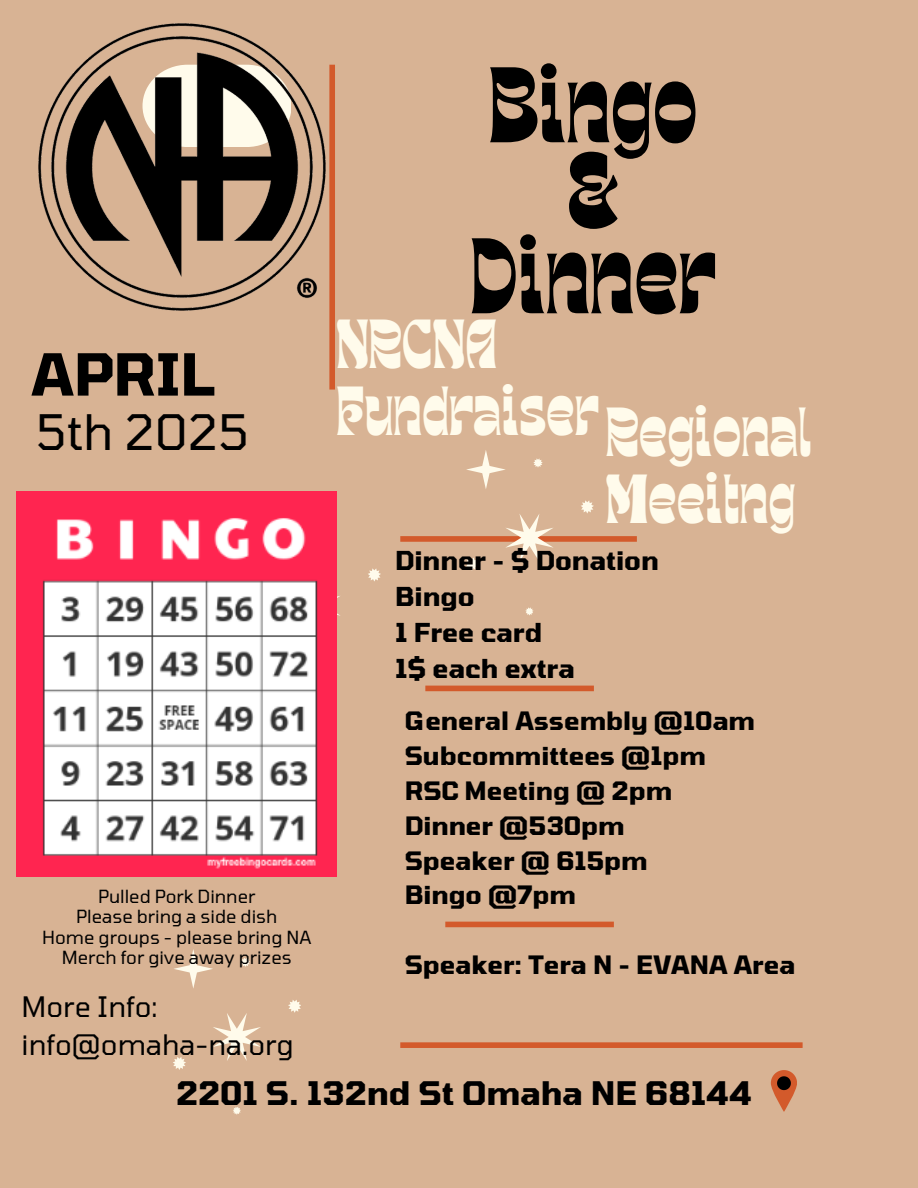
<style>
.page{position:relative;width:918px;height:1188px;background:#d8b394}
.page>*{position:absolute;margin:0;border:0;box-sizing:border-box;transform-origin:0 0}
.t1{font:75px/85.5px "TANMOONLIGHT DISPLAY";color:#000;text-align:center}
.t2{font:700 57.45px "Tomorrow";color:#000}
.t3{font:48.6px "Tomorrow";color:#000}
.t4{font:48.45px/66.9px "TANMOONLIGHT DISPLAY";color:#fffbeb}
.t5{font:700 32.25px "Tomorrow";color:#000}
.t6{font:28.05px "Tomorrow";color:#000}
.t7{font:700 25.95px/36px "Tomorrow";color:#000}
.t8{font:700 25.2px "Tomorrow";color:#000}
.t9{font:18px "Tomorrow";color:#000}
</style>
<div class="page">
<svg style="left:771px;top:1070px;width:26px;height:42px"></svg>
<div style="left:329px;top:65px;width:6px;height:325px;background:#d35a2b"></div>
<div style="left:400px;top:536px;width:237px;height:6px;background:#d35a2b"></div>
<div style="left:425px;top:686px;width:169px;height:5px;background:#d35a2b"></div>
<div style="left:445px;top:922px;width:169px;height:5px;background:#d35a2b"></div>
<div style="left:400px;top:1042px;width:403px;height:6px;background:#d35a2b"></div>
<svg style="left:505px;top:514px;width:49px;height:48px"></svg>
<svg style="left:466px;top:450px;width:39px;height:39px"></svg>
<svg style="left:525px;top:607px;width:9px;height:9px"></svg>
<svg style="left:465px;top:558px;width:14px;height:13px"></svg>
<svg style="left:581px;top:500px;width:13px;height:14px"></svg>
<svg style="left:533px;top:458px;width:10px;height:9px"></svg>
<svg style="left:213px;top:1013px;width:48px;height:48px"></svg>
<svg style="left:174px;top:949px;width:39px;height:39px"></svg>
<svg style="left:233px;top:1107px;width:8px;height:8px"></svg>
<svg style="left:173px;top:1057px;width:13px;height:13px"></svg>
<svg style="left:288px;top:1000px;width:13px;height:13px"></svg>
<svg style="left:241px;top:958px;width:9px;height:9px"></svg>
<svg style="left:368px;top:568px;width:13px;height:14px"></svg>
<img style="left:39px;top:24px;width:287px;height:286px">
<img style="left:16px;top:492px;width:321px;height:384px">
<p class="t1" style="left:471px;top:68px;width:247px">Bingo &amp;<br>Dinner</p>
<p class="t4" style="left:336px;top:314px;width:264px">NRCNA<br>Fundraiser</p>
<p class="t2" style="left:31px;top:338px;width:185px">APRIL</p>
<h2 class="t3" style="left:36px;top:401px;width:215px">5th 2025</h2>
<h3 class="t4" style="left:606px;top:402px;width:208px">Regional<br>Meeitng</h3>
<p class="t9" style="left:98px;top:885px;width:159px">Pulled Pork Dinner</p>
<p class="t9" style="left:76px;top:905px;width:203px">Please bring a side dish</p>
<p class="t9" style="left:42px;top:926px;width:271px">Home groups - please bring NA</p>
<p class="t9" style="left:62px;top:946px;width:232px">Merch for give away prizes</p>
<h3 class="t6" style="left:22px;top:989px;width:138px">More Info:</h3>
<p class="t6" style="left:22px;top:1027px;width:274px">info@omaha-na.org</p>
<h1 class="t7" style="left:395px;top:541px;width:265px">Dinner - $ Donation<br>Bingo<br>1 Free card<br>1$ each extra</h1>
<p class="t8" style="left:405px;top:705px;width:352px">General Assembly @10am</p>
<p class="t8" style="left:405px;top:740px;width:303px">Subcommittees @1pm</p>
<h6 class="t8" style="left:405px;top:774px;width:269px">RSC Meeting @ 2pm</h6>
<p class="t8" style="left:405px;top:809px;width:221px">Dinner @530pm</p>
<p class="t8" style="left:405px;top:844px;width:244px">Speaker @ 615pm</p>
<p class="t8" style="left:405px;top:879px;width:173px">Bingo @7pm</p>
<p class="t8" style="left:405px;top:949px;width:392px">Speaker: Tera N - EVANA Area</p>
<h4 class="t5" style="left:176px;top:1073px;width:577px">2201 S. 132nd St Omaha NE 68144</h4>
</div>
